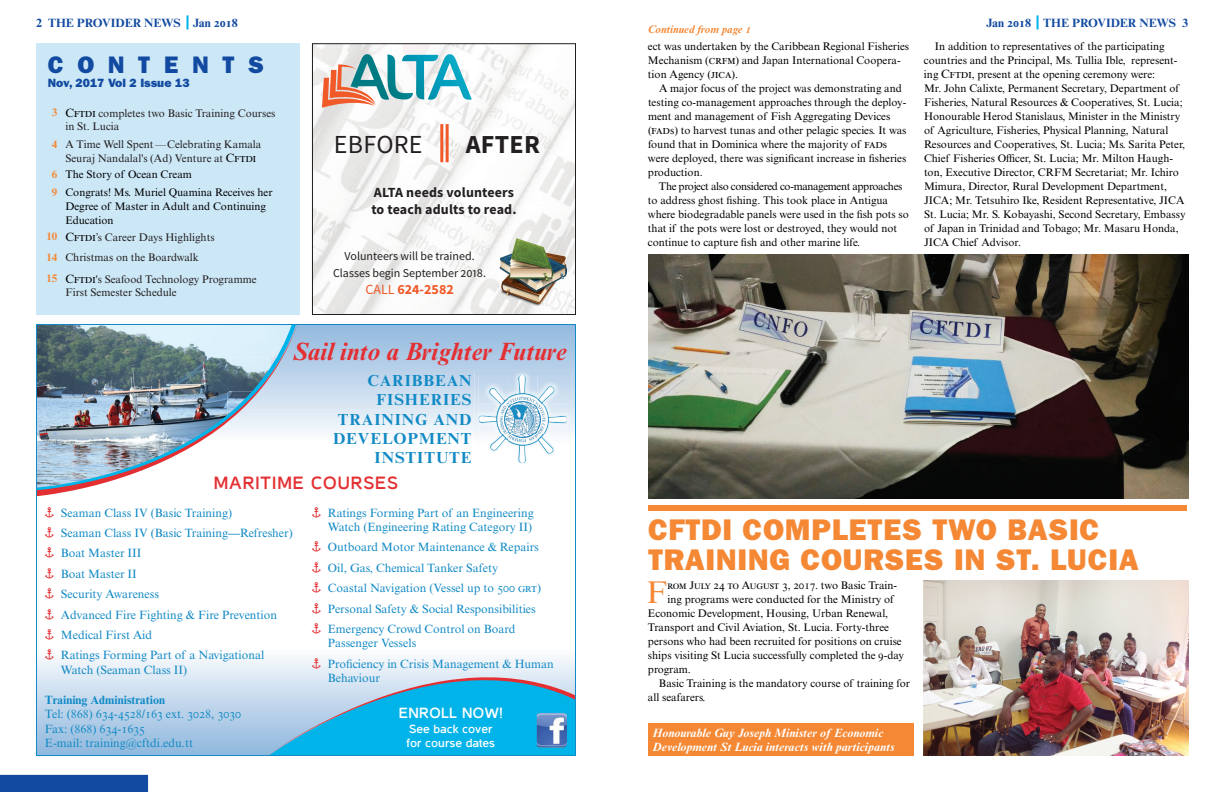
<style>
.page{position:relative;width:1224px;height:792px;background:#fff}
.page>*{position:absolute;margin:0;border:0;box-sizing:border-box;transform-origin:0 0}
.t1{font:31.4px "Times NRMT Std";color:#f58834}
.t2{font:30px/30px "ITC Franklin Gothic Std Hvy";letter-spacing:.025em;color:#f58834}
.t3{font:26px "Source Sans Pro";letter-spacing:.01em;color:#231f20}
.t4{font:700 26px "Source Sans Pro";letter-spacing:.01em;color:#231f20}
.t5{font:italic 700 25px "Times NRMT Std";color:#e42f32}
.t6{font:24px "ITC Franklin Gothic Std Hvy";letter-spacing:.57em;color:#114aa0}
.t7{font:700 18px "Casper";letter-spacing:.05em;color:#e42f32}
.t8{font:700 16px/19.2px "Times NRMT Std";letter-spacing:.06em;color:#128ac5;text-align:right}
.t9{font:700 15px "Casper";letter-spacing:.025em;color:#fff}
.t10{font:700 14px/16.8px "Source Sans Pro";letter-spacing:.01em;color:#231f20}
.t11{font:700 14px "Source Sans Pro";color:#f15929}
.t12{font:12px/20.4px "Times NRMT Std";color:#128ac5}
.t13{font:italic 700 12px/14.4px "Times NRMT Std";color:#fff}
.t14{font:12px/17px "Source Sans Pro";color:#231f20;text-align:center}
.t15{font:700 12px "Times NRMT Std";color:#114aa0}
.t16{font:700 12px/14.4px "Casper";color:#fff}
.t17{font:700 12px "Times NRMT Std";color:#128ac5}
.t18{font:12px "ITC Franklin Gothic Std Hvy";color:#114aa0}
.t19{font:11px/14px "Times NRMT Std";color:#000001}
.t20{font:11px/20.9px "Times NRMT Std";color:#231f20}
.t21{font:italic 700 11px "Times NRMT Std";color:#f58834}
.s1{font-weight:700;color:#f58834}
.s2{font-size:12px;color:#000001}
.s3{font-weight:400}
.s4{font-weight:700;font-style:italic}
.s5{font-size:12px}
</style>
<div class="page">
<img style="left:648px;top:255px;width:541px;height:243px">
<img style="left:923px;top:580px;width:266px;height:176px">
<img style="left:314px;top:45px;width:260px;height:268px">
<svg style="left:322px;top:54px;width:150px;height:54px"></svg>
<img style="left:499px;top:238px;width:68px;height:68px">
<hr style="left:440px;top:124px;width:3px;height:38px;background:#f15929">
<hr style="left:446px;top:124px;width:3px;height:38px;background:#f15929">
<div style="left:312px;top:43px;width:264px;height:272px;border:1px solid #231f20"></div>
<div style="left:36px;top:43px;width:264px;height:272px;background:#cce7f6"></div>
<div style="left:0;top:775px;width:148px;height:17px;background:#114aa0"></div>
<div style="left:648px;top:505px;width:540px;height:6px;background:#f58834"></div>
<svg style="left:186px;top:15px;width:2px;height:14px"></svg>
<svg style="left:38px;top:326px;width:536px;height:428px"></svg>
<img style="left:475px;top:371px;width:96px;height:96px">
<img style="left:479px;top:434px;width:40px;height:29px">
<img style="left:479px;top:375px;width:59px;height:59px">
<img style="left:508px;top:441px;width:30px;height:22px">
<img style="left:508px;top:375px;width:30px;height:23px">
<img style="left:538px;top:375px;width:29px;height:88px">
<img style="left:544px;top:404px;width:23px;height:30px">
<img style="left:490px;top:434px;width:18px;height:17px">
<img style="left:489px;top:388px;width:19px;height:16px">
<img style="left:538px;top:434px;width:15px;height:20px">
<img style="left:538px;top:386px;width:16px;height:18px">
<svg style="left:268px;top:630px;width:306px;height:47px"></svg>
<svg style="left:268px;top:677px;width:306px;height:77px;background:#42b8e3"></svg>
<img style="left:38px;top:326px;width:260px;height:171px">
<svg style="left:1037px;top:15px;width:2px;height:14px"></svg>
<div style="left:648px;top:724px;width:265px;height:32px;background:#f58834"></div>
<svg style="left:45px;top:507px;width:9px;height:10px"></svg>
<svg style="left:45px;top:527px;width:9px;height:11px"></svg>
<svg style="left:45px;top:548px;width:9px;height:10px"></svg>
<svg style="left:45px;top:568px;width:9px;height:10px"></svg>
<svg style="left:45px;top:588px;width:9px;height:11px"></svg>
<svg style="left:45px;top:609px;width:9px;height:10px"></svg>
<svg style="left:45px;top:629px;width:9px;height:11px"></svg>
<svg style="left:45px;top:650px;width:9px;height:10px"></svg>
<svg style="left:312px;top:507px;width:9px;height:10px"></svg>
<svg style="left:312px;top:542px;width:9px;height:10px"></svg>
<svg style="left:312px;top:562px;width:9px;height:10px"></svg>
<svg style="left:312px;top:582px;width:9px;height:11px"></svg>
<svg style="left:312px;top:603px;width:9px;height:10px"></svg>
<svg style="left:312px;top:623px;width:9px;height:11px"></svg>
<svg style="left:312px;top:658px;width:9px;height:10px"></svg>
<p class="t15" style="left:36px;top:15px;width:203px">2 THE PROVIDER NEWS Jan 2018</p>
<h3 class="t6" style="left:48px;top:50px;width:218px">CONTENTS</h3>
<p class="t18" style="left:48px;top:76px;width:143px">NOV, 2017 VOL 2 ISSUE 13</p>
<p class="t20" style="left:65px;top:107px;width:212px;line-height:13.2px;text-indent:-14px"><span class="s1">3</span> <span class="s2">Cftdi</span> completes two Basic Training Courses in St. Lucia</p>
<p class="t20" style="left:65px;top:137px;width:198px;line-height:14.4px;text-indent:-13px"><span class="s1">4</span> A Time Well Spent —Celebrating Kamala<br>Seuraj Nandalal's (Ad) Venture at <span class="s2">Cftdi</span></p>
<p class="t19" style="left:52px;top:165px;width:222px;line-height:18.2px"><span class="s1">6</span> The Story of Ocean Cream<br><span class="s1">9</span> Congrats! Ms. Muriel Quamina Receives her</p>
<p class="t19" style="left:65px;top:200px;width:202px">Degree of Master in Adult and Continuing<br>Education</p>
<p class="t20" style="left:46px;top:227px;width:212px"><span class="s1">10</span> <span class="s2">Cftdi</span>’s Career Days Highlights<br><span class="s1">14</span> Christmas on the Boardwalk<br><span class="s1">15</span> <span class="s2">Cftdi</span>'s Seafood Technology Programme</p>
<p class="t20" style="left:65px;top:282px;width:113px">First Semester Schedule</p>
<h3 class="t3" style="left:334px;top:128px;width:90px">EBFORE</h3>
<h3 class="t4" style="left:466px;top:127px;width:76px">AFTER</h3>
<p class="t10" style="left:371px;top:184px;width:147px">ALTA needs volunteers to teach adults to read.</p>
<p class="t14" style="left:333px;top:247px;width:155px">Volunteers will be trained.<br>Classes begin September 2018.</p>
<p class="t11" style="left:365px;top:279px;width:90px"><span class="s3">CALL</span> 624-2582</p>
<h3 class="t5" style="left:293px;top:336px;width:276px">Sail into a Brighter Future</h3>
<h3 class="t8" style="left:333px;top:371px;width:140px">CARIBBEAN<br>FISHERIES<br>TRAINING AND<br>DEVELOPMENT<br>INSTITUTE</h3>
<h3 class="t7" style="left:214px;top:474px;width:186px">MARITIME COURSES</h3>
<p class="t12" style="left:61px;top:502px;width:233px">Seaman Class IV (Basic Training)<br>Seaman Class IV (Basic Training<span class="s4">—</span>Refresher)<br>Boat Master III<br>Boat Master II<br>Security Awareness<br>Advanced Fire Fighting &amp; Fire Prevention<br>Medical First Aid<br>Ratings Forming Part of a Navigational</p>
<p class="t12" style="left:61px;top:660px;width:128px">Watch (Seaman Class II)</p>
<p class="t17" style="left:45px;top:692px;width:122px">Training Administration</p>
<p class="t12" style="left:45px;top:707px;width:198px;line-height:14.4px">Tel: (868) 634-4528/163 ext. 3028, 3030<br>Fax: (868) 634-1635<br>E-mail: training@cftdi.edu.tt</p>
<p class="t12" style="left:328px;top:505px;width:207px;line-height:14.4px">Ratings Forming Part of an Engineering<br>Watch (Engineering Rating Category II)</p>
<p class="t12" style="left:328px;top:537px;width:215px">Outboard Motor Maintenance &amp; Repairs Oil, Gas, Chemical Tanker Safety<br>Coastal Navigation (Vessel up to 500 grt)<br>Personal Safety &amp; Social Responsibilities Emergency Crowd Control on Board</p>
<p class="t12" style="left:328px;top:633px;width:227px">Passenger Vessels<br>Proficiency in Crisis Management &amp; Human</p>
<p class="t12" style="left:328px;top:668px;width:54px">Behaviour</p>
<h3 class="t9" style="left:399px;top:705px;width:106px">ENROLL NOW!</h3>
<p class="t16" style="left:406px;top:721px;width:90px">See back cover for course dates</p>
<p class="t21" style="left:648px;top:23px;width:105px">Continued from page 1</p>
<p class="t19" style="left:648px;top:39px;width:263px">ect was undertaken by the Caribbean Regional Fisheries<br>Mechanism (<span class="s5">crfm</span>) and Japan International Coopera&shy;tion Agency (<span class="s5">jica</span>).</p>
<p class="t19" style="left:648px;top:81px;width:260px;text-indent:11px">A major focus of the project was demonstrating and testing co-management approaches through the deploy&shy;ment and management of Fish Aggregating Devices (<span class="s5">fad</span>s) to harvest tunas and other pelagic species. It was found that in Dominica where the majority of <span class="s5">fad</span>s were deployed, there was significant increase in fisheries production.</p>
<p class="t19" style="left:648px;top:179px;width:262px;text-indent:11px">The project also considered co-management approaches to address ghost fishing. This took place in Antigua where biodegradable panels were used in the fish pots so that if the pots were lost or destroyed, they would not continue to capture fish and other marine life.</p>
<p class="t15" style="left:986px;top:15px;width:203px">Jan 2018 THE PROVIDER NEWS 3</p>
<p class="t19" style="left:924px;top:40px;width:263px;text-indent:11px">In addition to representatives of the participating countries and the Principal, Ms. Tullia Ible, represent&shy;ing <span class="s5">Cftdi</span>, present at the opening ceremony were:<br>Mr. John Calixte, Permanent Secretary, Department of Fisheries, Natural Resources &amp; Cooperatives, St. Lucia; Honourable Herod Stanislaus, Minister in the Ministry of Agriculture, Fisheries, Physical Planning, Natural Resources and Cooperatives, St. Lucia; Ms. Sarita Peter, Chief Fisheries Officer, St. Lucia; Mr. Milton Haugh&shy;ton, Executive Director, CRFM Secretariat; Mr. Ichiro Mimura, Director, Rural Development Department, JICA; Mr. Tetsuhiro Ike, Resident Representative, JICA St. Lucia; Mr. S. Kobayashi, Second Secretary, Embassy of Japan in Trinidad and Tobago; Mr. Masaru Honda, JICA Chief Advisor.</p>
<h2 class="t2" style="left:648px;top:515px;width:492px">CFTDI COMPLETES TWO BASIC<br>TRAINING COURSES IN ST. LUCIA</h2>
<h1 class="t1" style="left:647px;top:574px;width:22px">F</h1>
<p class="t19" style="left:668px;top:578px;width:231px">rom July 24 to August 3, 2017. two Basic Train-</p>
<p class="t19" style="left:668px;top:592px;width:229px">ing programs were conducted for the Ministry of</p>
<p class="t19" style="left:648px;top:606px;width:242px">Economic Development, Housing, Urban Renewal,</p>
<p class="t19" style="left:648px;top:620px;width:242px">Transport and Civil Aviation, St. Lucia. Forty-three</p>
<p class="t19" style="left:648px;top:634px;width:255px">persons who had been recruited for positions on cruise</p>
<p class="t19" style="left:648px;top:649px;width:258px">ships visiting St Lucia successfully completed the 9-day</p>
<p class="t19" style="left:648px;top:663px;width:44px">program .</p>
<p class="t19" style="left:659px;top:677px;width:253px">Basic Training is the mandatory course of training for</p>
<p class="t19" style="left:648px;top:691px;width:59px">all seafarers.</p>
<p class="t13" style="left:652px;top:725px;width:244px">Honourable Guy Joseph Minister of Economic<br>Development St Lucia interacts with participants</p>
</div>
